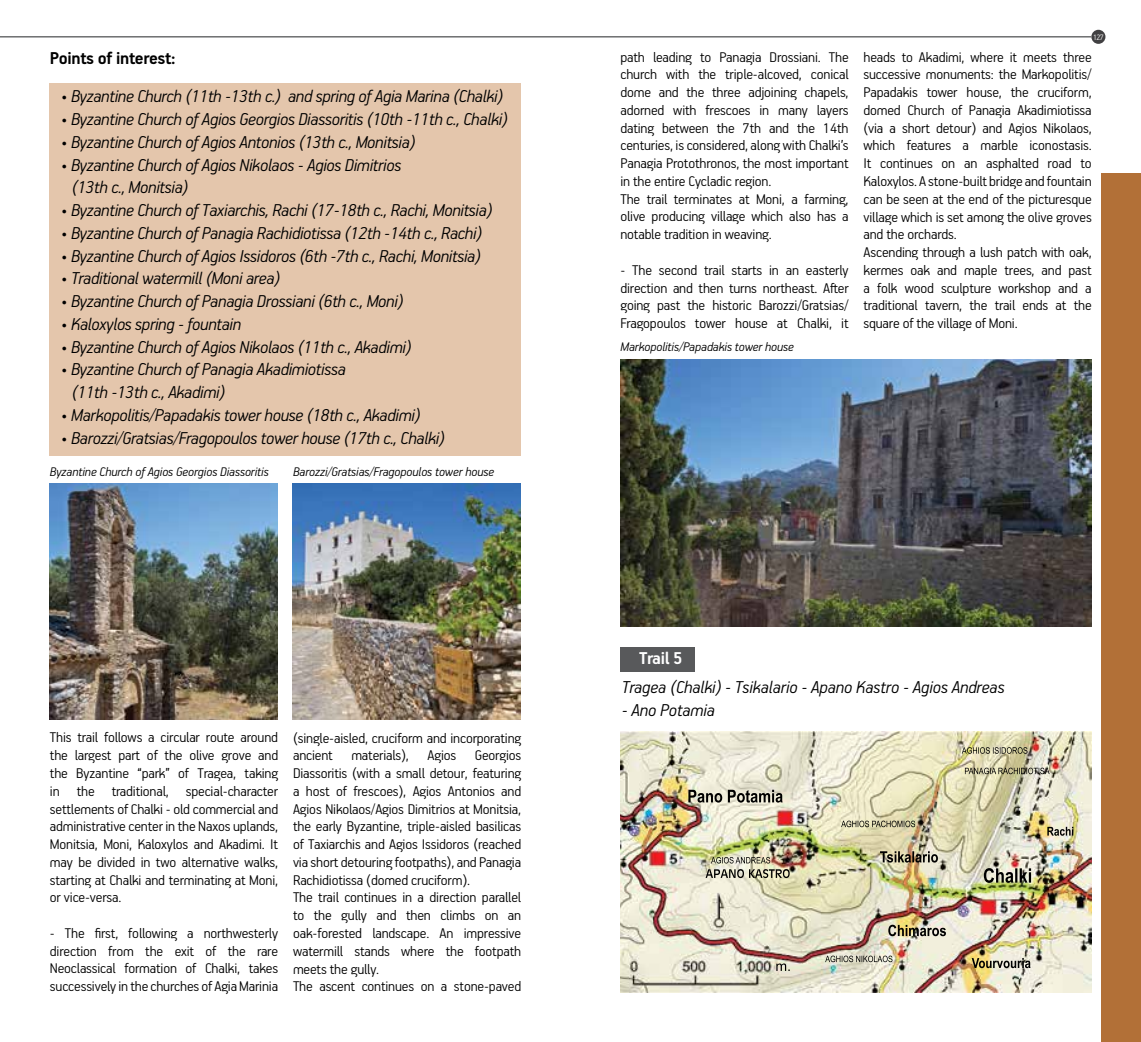
<style>
.page{position:relative;width:1141px;height:1042px;background:#fff}
.page>*{position:absolute;margin:0;border:0;box-sizing:border-box;transform-origin:0 0}
.t1{font:italic 300 19.25px/22.8px "PF Handbook Pro";letter-spacing:-.02em;color:#000}
.t2{font:700 19.25px "PF Handbook Pro";letter-spacing:-.02em;color:#000}
.t3{font:700 19.25px "PF Handbook Pro";letter-spacing:-.02em;color:#fff}
.t4{font:300 15.75px/17.8px "PF Handbook Pro";letter-spacing:-.01em;color:#000;text-align:justify}
.t5{font:italic 300 14px "PF Handbook Pro";letter-spacing:-.01em;color:#000}
.t6{font:300 8.75px "PF Handbook Pro";color:#fff}
</style>
<div class="page">
<div style="left:1091px;top:30px;width:14px;height:14px;background:#414042;border-radius:50%"></div>
<hr style="left:0;top:36px;width:1091px;height:1px;background:#58595b">
<div style="left:50px;top:83px;width:471px;height:372px;background:#e4c6ac"></div>
<div style="left:1101px;top:174px;width:40px;height:868px;background:#b27037"></div>
<img style="left:50px;top:483px;width:228px;height:236px">
<img style="left:293px;top:483px;width:228px;height:236px">
<img style="left:620px;top:359px;width:471px;height:267px">
<img style="left:620px;top:732px;width:471px;height:260px">
<div style="left:620px;top:646px;width:75px;height:25px;background:#58595b"></div>
<svg style="left:880px;top:851px;width:58px;height:11px"></svg>
<svg style="left:984px;top:868px;width:47px;height:15px"></svg>
<svg style="left:972px;top:958px;width:58px;height:10px"></svg>
<svg style="left:1047px;top:827px;width:26px;height:9px"></svg>
<svg style="left:688px;top:790px;width:95px;height:12px"></svg>
<svg style="left:888px;top:924px;width:58px;height:12px"></svg>
<svg style="left:706px;top:869px;width:84px;height:9px"></svg>
<svg style="left:965px;top:767px;width:85px;height:7px"></svg>
<svg style="left:962px;top:747px;width:65px;height:7px"></svg>
<svg style="left:841px;top:820px;width:74px;height:7px"></svg>
<svg style="left:825px;top:955px;width:67px;height:7px"></svg>
<svg style="left:711px;top:857px;width:59px;height:6px"></svg>
<svg style="left:776px;top:963px;width:14px;height:8px"></svg>
<p class="t2" style="left:50px;top:46px;width:127px">Points of interest:</p>
<p class="t1" style="left:61px;top:84px;width:444px">• Byzantine Church (11th -13th c.) and spring of Agia Marina (Chalki)</p>
<p class="t1" style="left:61px;top:107px;width:449px">• Byzantine Church of Agios Georgios Diassoritis (10th -11th c., Chalki)</p>
<p class="t1" style="left:61px;top:130px;width:356px">• Byzantine Church of Agios Antonios (13th c., Monitsia)</p>
<p class="t1" style="left:72px;top:152px;width:331px;text-indent:-11px">• Byzantine Church of Agios Nikolaos - Agios Dimitrios (13th c., Monitsia)</p>
<p class="t1" style="left:61px;top:198px;width:433px">• Byzantine Church of Taxiarchis, Rachi (17-18th c., Rachi, Monitsia)</p>
<p class="t1" style="left:61px;top:221px;width:423px">• Byzantine Church of Panagia Rachidiotissa (12th -14th c., Rachi)</p>
<p class="t1" style="left:61px;top:244px;width:422px">• Byzantine Church of Agios Issidoros (6th -7th c., Rachi, Monitsia)</p>
<p class="t1" style="left:61px;top:266px;width:221px">• Traditional watermill (Moni area)</p>
<p class="t1" style="left:61px;top:289px;width:344px">• Byzantine Church of Panagia Drossiani (6th c., Moni)</p>
<p class="t1" style="left:61px;top:312px;width:182px">• Kaloxylos spring - fountain</p>
<p class="t1" style="left:61px;top:335px;width:352px">• Byzantine Church of Agios Nikolaos (11th c., Akadimi)</p>
<p class="t1" style="left:72px;top:357px;width:276px;text-indent:-11px">• Byzantine Church of Panagia Akadimiotissa (11th -13th c., Akadimi)</p>
<p class="t1" style="left:61px;top:403px;width:361px">• Markopolitis/Papadakis tower house (18th c., Akadimi)</p>
<p class="t1" style="left:61px;top:426px;width:386px">• Barozzi/Gratsias/Fragopoulos tower house (17th c., Chalki)</p>
<p class="t5" style="left:50px;top:463px;width:220px">Byzantine Church of Agios Georgios Diassoritis</p>
<p class="t5" style="left:293px;top:463px;width:203px">Barozzi/Gratsias/Fragopoulos tower house</p>
<p class="t4" style="left:50px;top:728px;width:230px">This trail follows a circular route around the largest part of the olive grove and the Byzantine “park” of Tragea, taking in the traditional, special-character settlements of Chalki - old commercial and administrative center in the Naxos uplands, Monitsia, Moni, Kaloxylos and Akadimi. It may be divided in two alternative walks, starting at Chalki and terminating at Moni, or vice-versa.</p>
<p class="t4" style="left:50px;top:923px;width:230px">- The first, following a northwesterly direction from the exit of the rare Neoclassical formation of Chalki, takes successively in the churches of Agia Marinia</p>
<p class="t4" style="left:293px;top:728px;width:230px;text-align:left">(single-aisled, cruciform and incorporating ancient materials), Agios Georgios Diassoritis (with a small detour, featuring a host of frescoes), Agios Antonios and Agios Nikolaos/Agios Dimitrios at Monitsia, the early Byzantine, triple-aisled basilicas of Taxiarchis and Agios Issidoros (reached via short detouring footpaths), and Panagia Rachidiotissa (domed cruciform).<br>The trail continues in a direction parallel to the gully and then climbs on an oak-forested landscape. An impressive watermill stands where the footpath meets the gully.<br>The ascent continues on a stone-paved</p>
<p class="t4" style="left:620px;top:47px;width:230px;text-align:left">path leading to Panagia Drossiani. The church with the triple-alcoved, conical dome and the three adjoining chapels, adorned with frescoes in many layers dating between the 7th and the 14th centuries, is considered, along with Chalki’s Panagia Protothronos, the most important in the entire Cycladic region.<br>The trail terminates at Moni, a farming, olive producing village which also has a notable tradition in weaving.</p>
<p class="t4" style="left:620px;top:260px;width:230px">- The second trail starts in an easterly direction and then turns northeast. After going past the historic Barozzi/Gratsias/ Fragopoulos tower house at Chalki, it</p>
<p class="t5" style="left:620px;top:339px;width:175px">Markopolitis/Papadakis tower house</p>
<p class="t6" style="left:1093px;top:32px;width:12px">127</p>
<p class="t4" style="left:863px;top:47px;width:230px;text-align:left">heads to Akadimi, where it meets three successive monuments: the Markopolitis/ Papadakis tower house, the cruciform, domed Church of Panagia Akadimiotissa (via a short detour) and Agios Nikolaos, which features a marble iconostasis.<br>It continues on an asphalted road to Kaloxylos. A stone-built bridge and fountain can be seen at the end of the picturesque village which is set among the olive groves and the orchards.<br>Ascending through a lush patch with oak, kermes oak and maple trees, and past a folk wood sculpture workshop and a traditional tavern, the trail ends at the square of the village of Moni.</p>
<p class="t3" style="left:639px;top:646px;width:45px">Trail 5</p>
<p class="t1" style="left:622px;top:675px;width:385px">Tragea (Chalki) - Tsikalario - Apano Kastro - Agios Andreas</p>
<p class="t1" style="left:622px;top:698px;width:95px">- Ano Potamia</p>
</div>
